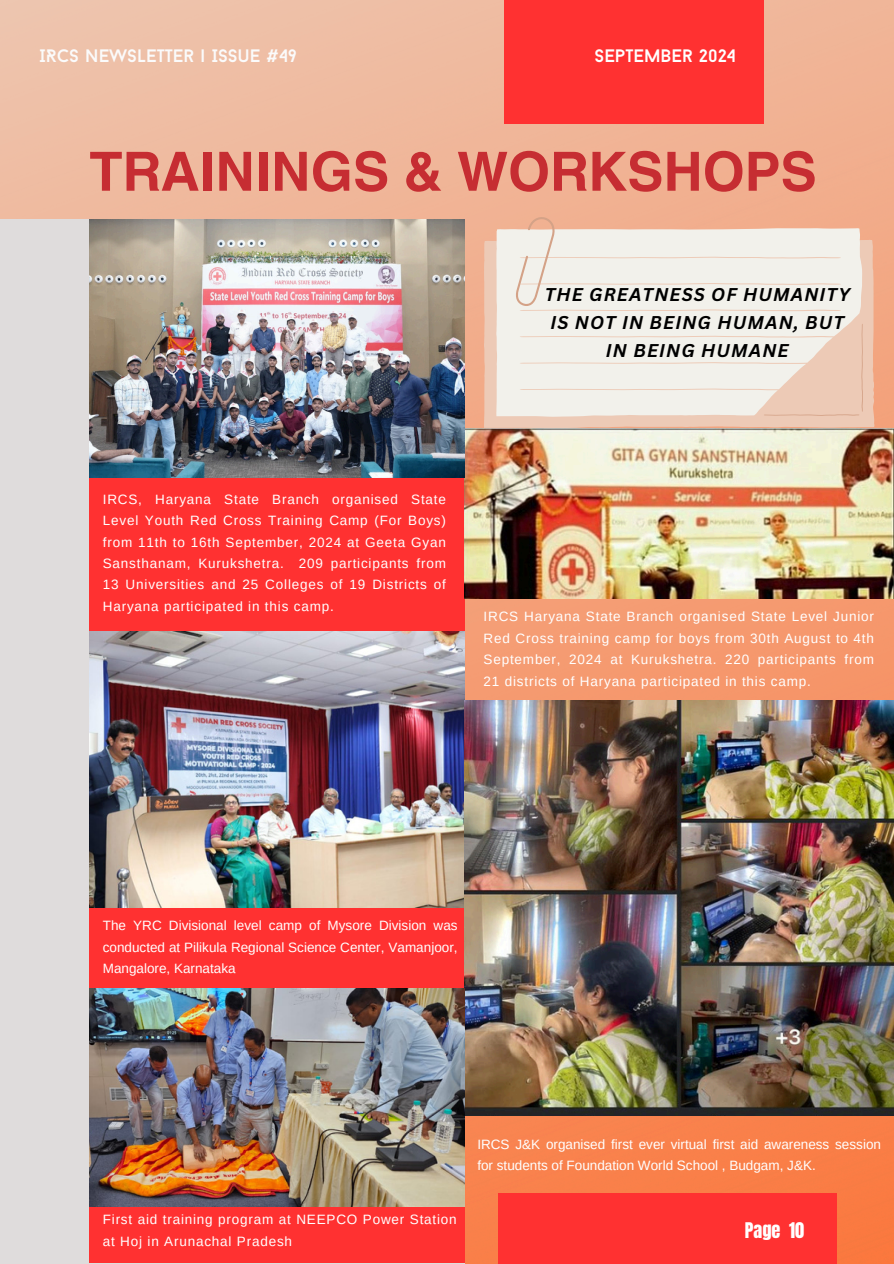
<style>
.page{position:relative;width:894px;height:1264px;background:#fff}
.page>*{position:absolute;margin:0;border:0;box-sizing:border-box;transform-origin:0 0}
.t1{font:700 54.15px "Helvetica World";color:#c62d32}
.t2{font:18.3px "Anton";color:#fff}
.t3{font:italic 700 18px/28.2px "Canva Sans";letter-spacing:.06em;color:#000;text-align:center}
.t4{font:18px "Baron Neue";color:#fbfbfb}
.t5{font:18px "Baron Neue";color:#fff}
.t6{font:13.5px/21.3px "Arimo";letter-spacing:.06em;color:#fff;text-align:justify}
.t7{font:13.5px/21.3px "Arimo";color:#fff}
</style>
<div class="page">
<img style="left:0;top:0;width:893px;height:1263px">
<div style="left:0;top:220px;width:464px;height:1043px;background:#dfdcdc"></div>
<div style="left:89px;top:220px;width:375px;height:1042px;background:#ff3131"></div>
<div style="left:504px;top:0;width:259px;height:124px;background:#ff3131"></div>
<div style="left:497px;top:1192px;width:338px;height:71px;background:#ff3131"></div>
<svg style="left:484px;top:240px;width:390px;height:188px;background:#ecc7b2"></svg>
<svg style="left:496px;top:228px;width:366px;height:189px;background:#f1ebe3"></svg>
<svg style="left:514px;top:216px;width:348px;height:200px;background:#f1e7de"></svg>
<img style="left:464px;top:428px;width:429px;height:170px">
<img style="left:89px;top:220px;width:375px;height:257px">
<img style="left:89px;top:631px;width:375px;height:276px">
<img style="left:464px;top:701px;width:429px;height:414px">
<img style="left:89px;top:988px;width:375px;height:218px">
<p class="t4" style="left:39px;top:49px;width:259px">IRCS NEWSLETTER | ISSUE #49</p>
<p class="t5" style="left:594px;top:49px;width:143px">SEPTEMBER 2024</p>
<p class="t1" style="left:89px;top:127px;width:728px">TRAININGS &amp; WORKSHOPS</p>
<p class="t3" style="left:544px;top:279px;width:306px">THE GREATNESS OF HUMANITY<br>IS NOT IN BEING HUMAN, BUT<br>IN BEING HUMANE</p>
<h2 class="t6" style="left:103px;top:488px;width:344px">IRCS, Haryana State Branch organised State Level Youth Red Cross Training Camp (For Boys) from 11th to 16th September, 2024 at Geeta Gyan Sansthanam, Kurukshetra. 209 participants from 13 Universities and 25 Colleges of 19 Districts of Haryana participated in this camp.</h2>
<p class="t6" style="left:483px;top:606px;width:392px">IRCS Haryana State Branch organised State Level Junior Red Cross training camp for boys from 30th August to 4th September, 2024 at Kurukshetra. 220 participants from 21 districts of Haryana participated in this camp.</p>
<p class="t6" style="left:103px;top:915px;width:356px">The YRC Divisional level camp of Mysore Division was conducted at Pilikula Regional Science Center, Vamanjoor, Mangalore, Karnataka</p>
<p class="t6" style="left:103px;top:1208px;width:355px">First aid training program at NEEPCO Power Station at Hoj in Arunachal Pradesh</p>
<p class="t7" style="left:477px;top:1133px;width:405px">IRCS J&amp;K organised first ever virtual first aid awareness session for students of Foundation World School , Budgam, J&amp;K.</p>
<p class="t2" style="left:744px;top:1216px;width:61px">Page 10</p>
</div>
